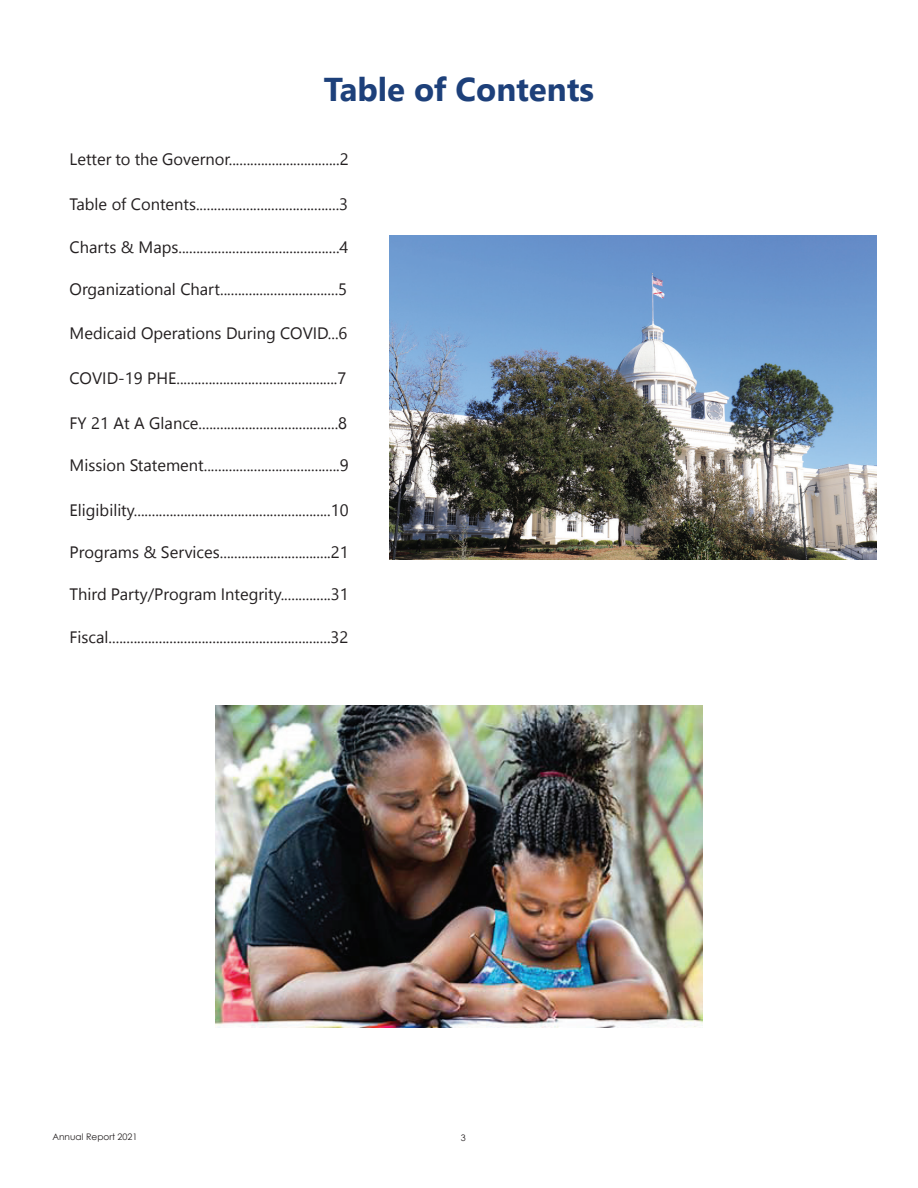
<style>
.page{position:relative;width:918px;height:1188px;background:#fff}
.page>*{position:absolute;margin:0;border:0;box-sizing:border-box;transform-origin:0 0}
.t1{font:700 33px "Nirmala UI";color:#1d407a}
.t2{font:16.5px "Nirmala UI";color:#231f20}
.t3{font:9px "Century Gothic";color:#231f20}
</style>
<div class="page">
<img style="left:215px;top:706px;width:488px;height:322px">
<img style="left:389px;top:235px;width:488px;height:324px">
<h1 class="t1" style="left:324px;top:62px;width:272px">Table of Contents</h1>
<p class="t2" style="left:70px;top:145px;width:281px">Letter to the Governor...............................2</p>
<p class="t2" style="left:70px;top:190px;width:280px">Table of Contents........................................3</p>
<p class="t2" style="left:70px;top:234px;width:280px">Charts &amp; Maps.............................................4</p>
<p class="t2" style="left:70px;top:276px;width:279px">Organizational Chart.................................5</p>
<p class="t2" style="left:70px;top:319px;width:279px">Medicaid Operations During COVID...6</p>
<p class="t2" style="left:70px;top:364px;width:278px">COVID-19 PHE.............................................7</p>
<p class="t2" style="left:70px;top:409px;width:279px">FY 21 At A Glance.......................................8</p>
<p class="t2" style="left:70px;top:451px;width:281px">Mission Statement......................................9</p>
<p class="t2" style="left:70px;top:496px;width:281px">Eligibility.......................................................10</p>
<p class="t2" style="left:70px;top:538px;width:281px">Programs &amp; Services...............................21</p>
<p class="t2" style="left:70px;top:580px;width:281px">Third Party/Program Integrity..............31</p>
<p class="t2" style="left:70px;top:624px;width:280px">Fiscal..............................................................32</p>
<p class="t3" style="left:53px;top:1131px;width:87px">Annual Report 2021</p>
<p class="t3" style="left:461px;top:1132px;width:6px">3</p>
</div>
